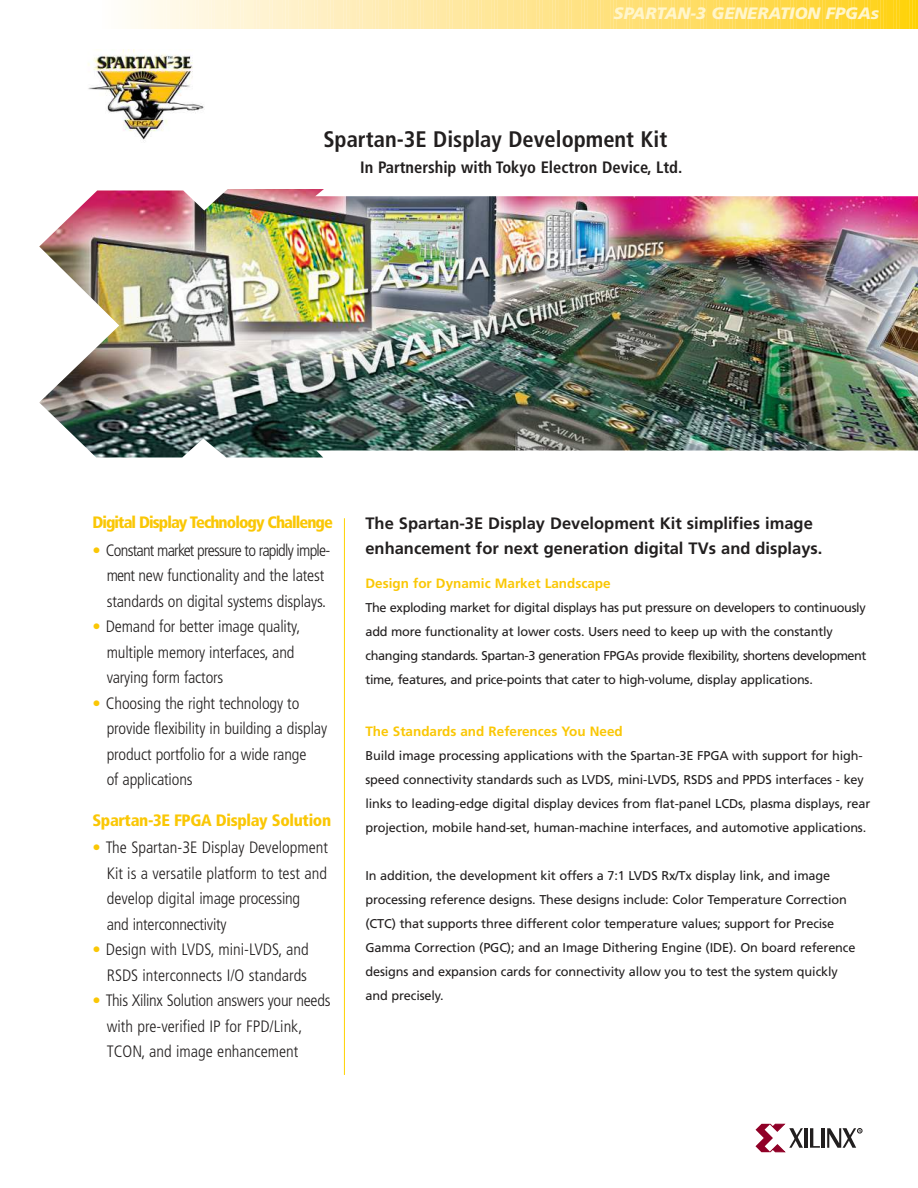
<style>
.page{position:relative;width:918px;height:1188px;background:#fff}
.page>*{position:absolute;margin:0;border:0;box-sizing:border-box;transform-origin:0 0}
.t1{font:700 condensed 22.5px "Frutiger";color:#221f1f}
.t2{font:300 condensed 16.5px/25.5px "Frutiger";letter-spacing:-.01em;color:#221f1f}
.t3{font:700 16.5px/25.5px "Frutiger";color:#221f1f}
.t4{font:700 condensed 16.5px "Frutiger";color:#221f1f}
.t5{font:900 condensed 16.5px "Frutiger";letter-spacing:-.055em;color:#fac705}
.t6{font:900 condensed 16.5px "Frutiger";letter-spacing:-.02em;color:#fac705}
.t7{font:italic 900 16.5px "Frutiger";color:#fff6cc}
.t8{font:700 13.5px "Frutiger";color:#fac705}
.t9{font:12.75px/24px "Frutiger";letter-spacing:-.01em;color:#221f1f}
.t10{font:12.75px/24px "Frutiger";letter-spacing:-.03em;color:#221f1f}
.s1{color:#fac705}
</style>
<div class="page">
<img style="left:88px;top:50px;width:116px;height:90px">
<img style="left:39px;top:189px;width:879px;height:269px">
<svg style="left:130px;top:0;width:788px;height:28px;background:#fee68e"></svg>
<hr style="left:344px;top:518px;width:1px;height:557px;background:#ffd200">
<hr style="left:804px;top:1128px;width:3px;height:20px;background:#221f1f">
<svg style="left:810px;top:1128px;width:10px;height:20px"></svg>
<hr style="left:822px;top:1128px;width:3px;height:20px;background:#221f1f">
<svg style="left:755px;top:1124px;width:48px;height:28px"></svg>
<svg style="left:827px;top:1128px;width:35px;height:20px"></svg>
<p class="t7" style="left:614px;top:4px;width:267px">SPARTAN-3 GENERATION FPGAs</p>
<h1 class="t1" style="left:323px;top:130px;width:345px">Spartan-3E Display Development Kit</h1>
<p class="t4" style="left:360px;top:160px;width:324px">In Partnership with Tokyo Electron Device, Ltd.</p>
<p class="t5" style="left:92px;top:516px;width:242px">Digital Display Technology Challenge</p>
<p class="t2" style="left:107px;top:539px;width:225px;text-indent:-14px"><span class="s1">•</span> Constant market pressure to rapidly imple&shy;ment new functionality and the latest standards on digital systems displays.</p>
<p class="t2" style="left:107px;top:615px;width:195px;text-indent:-14px"><span class="s1">•</span> Demand for better image quality, multiple memory interfaces, and varying form factors</p>
<p class="t2" style="left:107px;top:692px;width:222px;text-indent:-14px"><span class="s1">•</span> Choosing the right technology to provide flexibility in building a display product portfolio for a wide range<br>of applications</p>
<p class="t6" style="left:92px;top:813px;width:240px">Spartan-3E FPGA Display Solution</p>
<p class="t2" style="left:107px;top:836px;width:223px;text-indent:-14px"><span class="s1">•</span> The Spartan-3E Display Development Kit is a versatile platform to test and develop digital image processing<br>and interconnectivity</p>
<p class="t2" style="left:92px;top:938px;width:218px;text-align:right"><span class="s1">•</span> Design with LVDS, mini-LVDS, and<br>RSDS interconnects I/O standards</p>
<p class="t2" style="left:107px;top:989px;width:225px;text-indent:-14px"><span class="s1">•</span> This Xilinx Solution answers your needs with pre-verified IP for FPD/Link,<br>TCON, and image enhancement</p>
<p class="t3" style="left:365px;top:512px;width:458px">The Spartan-3E Display Development Kit simplifies image enhancement for next generation digital TVs and displays.</p>
<p class="t8" style="left:365px;top:577px;width:247px">Design for Dynamic Market Landscape</p>
<p class="t10" style="left:365px;top:596px;width:502px">The exploding market for digital displays has put pressure on developers to continuously add more functionality at lower costs. Users need to keep up with the constantly changing standards. Spartan-3 generation FPGAs provide flexibility, shortens development time, features, and price-points that cater to high-volume, display applications.</p>
<p class="t8" style="left:365px;top:726px;width:259px">The Standards and References You Need</p>
<p class="t9" style="left:365px;top:745px;width:507px">Build image processing applications with the Spartan-3E FPGA with support for high&shy;speed connectivity standards such as LVDS, mini-LVDS, RSDS and PPDS interfaces - key links to leading-edge digital display devices from flat-panel LCDs, plasma displays, rear projection, mobile hand-set, human-machine interfaces, and automotive applications.</p>
<p class="t9" style="left:365px;top:865px;width:492px">In addition, the development kit offers a 7:1 LVDS Rx/Tx display link, and image processing reference designs. These designs include: Color Temperature Correction (CTC) that supports three different color temperature values; support for Precise Gamma Correction (PGC); and an Image Dithering Engine (IDE). On board reference designs and expansion cards for connectivity allow you to test the system quickly and precisely.</p>
</div>
